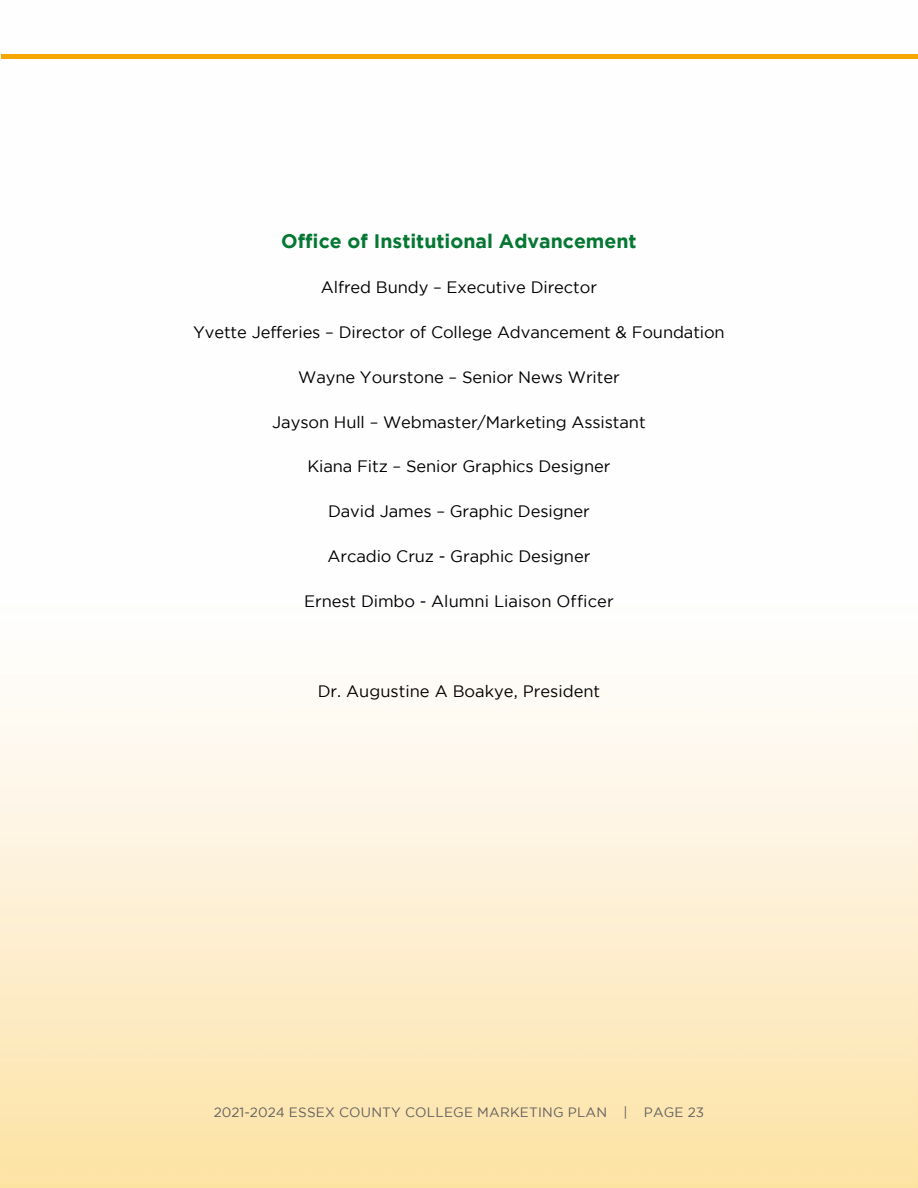
<style>
.page{position:relative;width:918px;height:1188px;background:#fff}
.page>*{position:absolute;margin:0;border:0;box-sizing:border-box;transform-origin:0 0}
.t1{font:700 19.5px "Gotham";color:#047732}
.t2{font:16.5px "Gotham";letter-spacing:-.005em;color:#000}
.t3{font:13.5px "Gotham";letter-spacing:.015em;color:#616161}
</style>
<div class="page">
<img style="left:0;top:58px;width:918px;height:1130px">
<hr style="left:1px;top:54px;width:917px;height:4px;background:#f6a704">
<p class="t1" style="left:281px;top:229px;width:357px">Office of Institutional Advancement</p>
<p class="t2" style="left:321px;top:278px;width:278px">Alfred Bundy – Executive Director</p>
<p class="t2" style="left:193px;top:323px;width:533px">Yvette Jefferies – Director of College Advancement &amp; Foundation</p>
<p class="t2" style="left:298px;top:368px;width:323px">Wayne Yourstone – Senior News Writer</p>
<p class="t2" style="left:272px;top:413px;width:375px">Jayson Hull – Webmaster/Marketing Assistant</p>
<p class="t2" style="left:307px;top:458px;width:305px">Kiana Fitz – Senior Graphics Designer</p>
<p class="t2" style="left:328px;top:503px;width:263px">David James – Graphic Designer</p>
<p class="t2" style="left:328px;top:548px;width:264px">Arcadio Cruz - Graphic Designer</p>
<p class="t2" style="left:304px;top:593px;width:311px">Ernest Dimbo - Alumni Liaison Officer</p>
<p class="t2" style="left:318px;top:683px;width:284px">Dr. Augustine A Boakye, President</p>
<p class="t3" style="left:214px;top:1105px;width:492px">2021-2024 ESSEX COUNTY COLLEGE MARKETING PLAN | PAGE 23</p>
</div>
